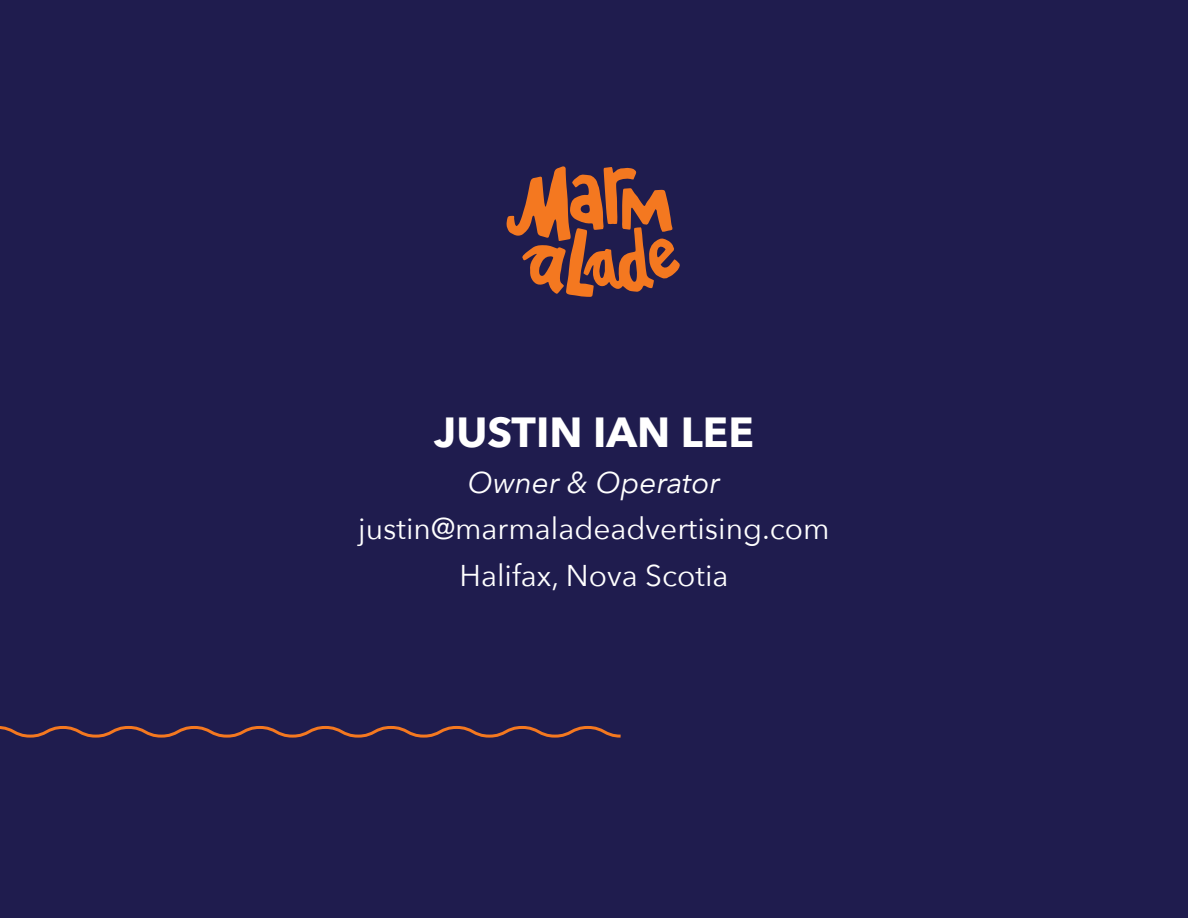
<style>
.page{position:relative;width:1188px;height:918px;background:#1f1c4e}
.page>*{position:absolute;margin:0;border:0;box-sizing:border-box;transform-origin:0 0}
.t1{font:700 42px "Avenir Next";color:#fff}
.t2{font:30px/46px "Avenir Next";color:#fff;text-align:center}
.t3{font:italic 30px "Avenir Next";color:#fff}
</style>
<div class="page">
<svg style="left:506px;top:166px;width:174px;height:131px"></svg>
<svg style="left:0;top:726px;width:621px;height:12px"></svg>
<h1 class="t1" style="left:434px;top:396px;width:321px">JUSTIN IAN LEE</h1>
<p class="t3" style="left:468px;top:457px;width:254px">Owner &amp; Operator</p>
<p class="t2" style="left:358px;top:505px;width:473px">justin@marmaladeadvertising.com<br>Halifax, Nova Scotia</p>
</div>
